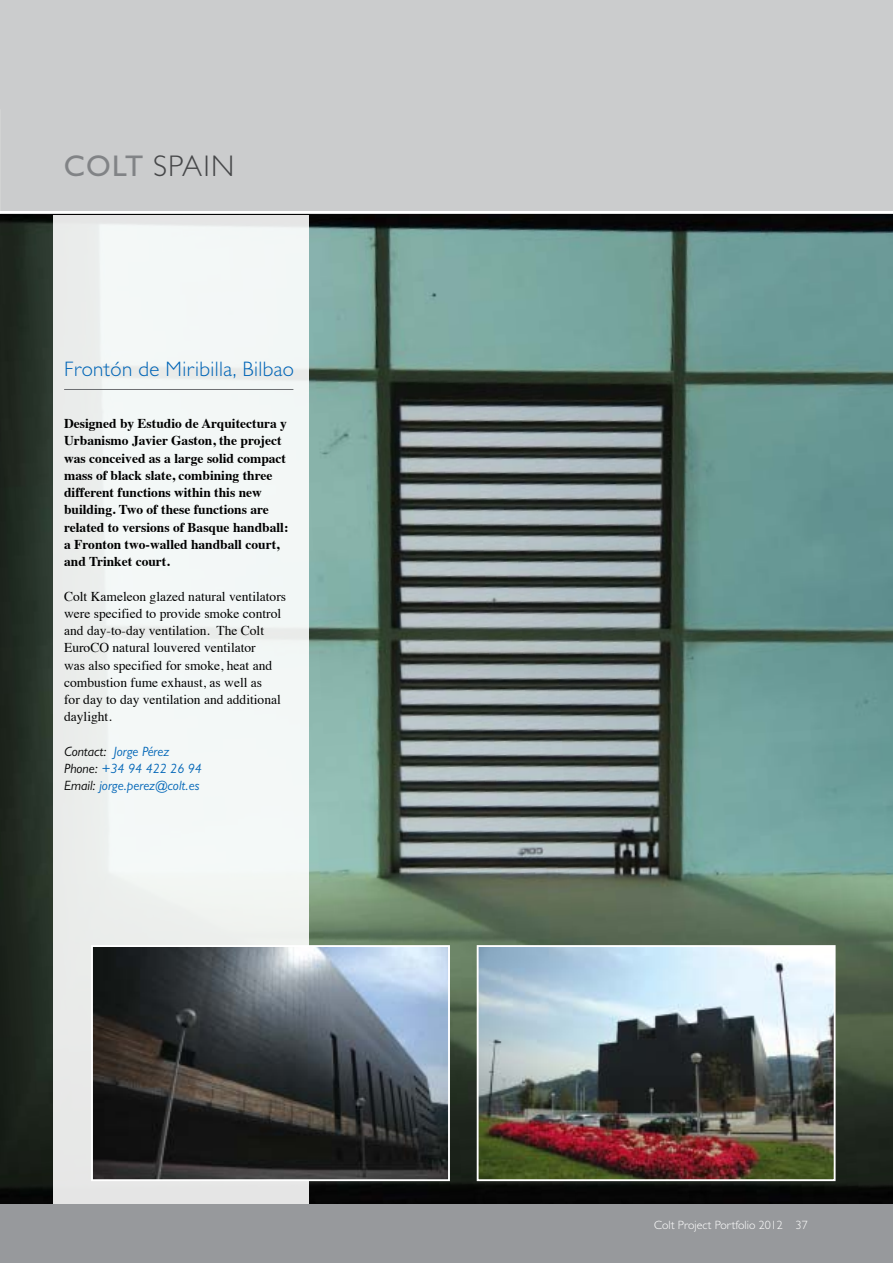
<style>
.page{position:relative;width:893px;height:1263px;background:#fff}
.page>*{position:absolute;margin:0;border:0;box-sizing:border-box;transform-origin:0 0}
.t1{font:300 30px "Gill Sans MT Pro";letter-spacing:.04em;color:#464749}
.t2{font:300 21px "Gill Sans MT Pro";letter-spacing:.02em;color:#0065b7}
.t3{font:700 13.5px/17.2px "Times";color:#000}
.t4{font:13.5px/17.2px "Times";color:#000}
.t5{font:italic 13.5px/17.2px "Gill Sans MT Pro";color:#0065b7}
.t6{font:300 12px "Gill Sans MT Pro";color:#fff}
.s1{font-weight:500;color:#818386}
.s2{color:#000}
</style>
<div class="page">
<div style="left:0;top:1203px;width:893px;height:60px;background:#97999c"></div>
<div style="left:0;top:0;width:893px;height:210px;background:#cbcccd"></div>
<hr style="left:0;top:213px;width:893px;height:2px;background:#cbcccd">
<img style="left:0;top:215px;width:893px;height:988px">
<img style="left:480px;top:948px;width:353px;height:230px">
<div style="left:477px;top:945px;width:359px;height:236px;border:2px solid #fff"></div>
<div style="left:54px;top:215px;width:255px;height:988px;background:linear-gradient(to right,#edefee,#f4f9f8)"></div>
<hr style="left:64px;top:389px;width:229px;height:1px;background:#6d6f72">
<img style="left:94px;top:948px;width:353px;height:230px">
<div style="left:91px;top:945px;width:359px;height:236px;border:2px solid #fff"></div>
<h1 class="t1" style="left:64px;top:148px;width:172px"><span class="s1">COLT</span> SPAIN</h1>
<h2 class="t2" style="left:64px;top:357px;width:231px">Frontón de Miribilla, Bilbao</h2>
<p class="t3" style="left:64px;top:413px;width:226px">Designed by Estudio de Arquitectura y Urbanismo Javier Gaston, the project was conceived as a large solid compact mass of black slate, combining three different functions within this new building. Two of these functions are related to versions of Basque handball: a Fronton two-walled handball court, and Trinket court.</p>
<p class="t4" style="left:64px;top:586px;width:223px">Colt Kameleon glazed natural ventilators were specified to provide smoke control and day-to-day ventilation. The Colt EuroCO natural louvered ventilator<br>was also specified for smoke, heat and combustion fume exhaust, as well as<br>for day to day ventilation and additional daylight.</p>
<p class="t5" style="left:64px;top:743px;width:139px"><span class="s2">Contact:</span> Jorge Pérez<br><span class="s2">Phone:</span> +34 94 422 26 94<br><span class="s2">Email:</span> jorge.perez@colt.es</p>
<p class="t6" style="left:654px;top:1217px;width:155px">Colt Project Portfolio 2012 37</p>
</div>
